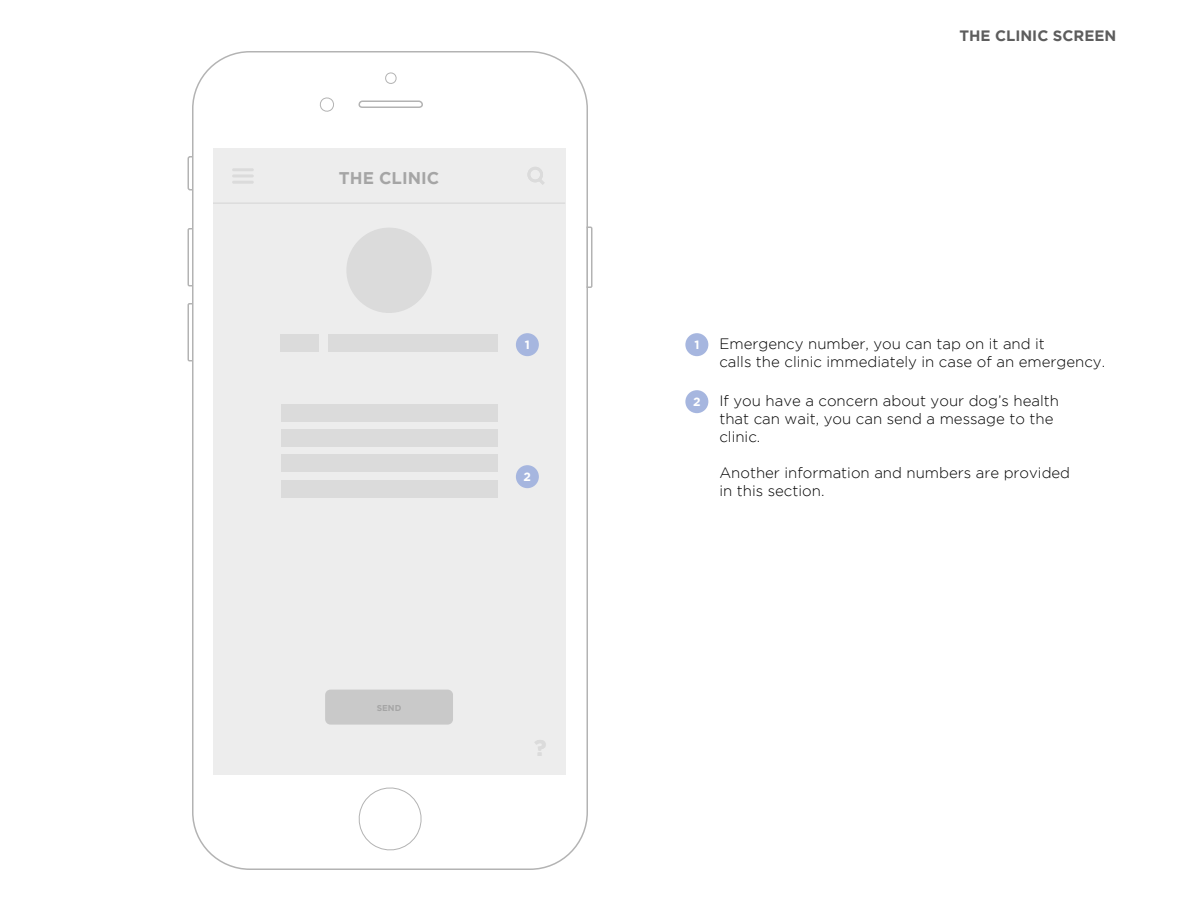
<style>
.page{position:relative;width:1188px;height:918px;background:#fff}
.page>*{position:absolute;margin:0;border:0;box-sizing:border-box;transform-origin:0 0}
.t1{font:700 16.95px "Gotham";color:#808080}
.t2{font:300 15px/18px "Gotham";color:#000}
.t3{font:700 15px "Gotham";color:#5d5d5d}
.t4{font:700 12px "Gotham";color:#fff}
.t5{font:700 8.55px "Gotham";color:#808080}
</style>
<div class="page">
<div style="left:585px;top:226px;width:7px;height:62px;border:2px solid #000"></div>
<div style="left:188px;top:228px;width:7px;height:58px;border:2px solid #000"></div>
<div style="left:188px;top:303px;width:7px;height:58px;border:2px solid #000"></div>
<div style="left:188px;top:156px;width:12px;height:35px;border:2px solid #000;border-radius:2px"></div>
<svg style="left:192px;top:52px;width:394px;height:818px;fill:#ededed"></svg>
<svg style="left:355px;top:784px;width:70px;height:70px"></svg>
<svg style="left:384px;top:72px;width:14px;height:13px"></svg>
<svg style="left:358px;top:100px;width:66px;height:9px"></svg>
<svg style="left:318px;top:97px;width:17px;height:16px"></svg>
<div style="left:516px;top:333px;width:23px;height:23px;background:#a6b6df;border-radius:50%"></div>
<div style="left:685px;top:333px;width:23px;height:23px;background:#a6b6df;border-radius:50%"></div>
<div style="left:685px;top:390px;width:23px;height:23px;background:#a6b6df;border-radius:50%"></div>
<div style="left:516px;top:465px;width:23px;height:23px;background:#a6b6df;border-radius:50%"></div>
<p class="t1" style="left:339px;top:168px;width:102px">THE CLINIC</p>
<p class="t5" style="left:377px;top:703px;width:26px">SEND</p>
<p class="t3" style="left:959px;top:27px;width:158px">THE CLINIC SCREEN</p>
<p class="t4" style="left:525px;top:338px;width:7px">1</p>
<p class="t2" style="left:719px;top:334px;width:387px">Emergency number, you can tap on it and it<br>calls the clinic immediately in case of an emergency.</p>
<p class="t4" style="left:694px;top:338px;width:7px">1</p>
<p class="t4" style="left:524px;top:470px;width:9px">2</p>
<p class="t4" style="left:693px;top:395px;width:9px">2</p>
<p class="t2" style="left:719px;top:391px;width:341px">If you have a concern about your dog’s health that can wait, you can send a message to the clinic.</p>
<p class="t2" style="left:719px;top:463px;width:352px">Another information and numbers are provided in this section.</p>
</div>
